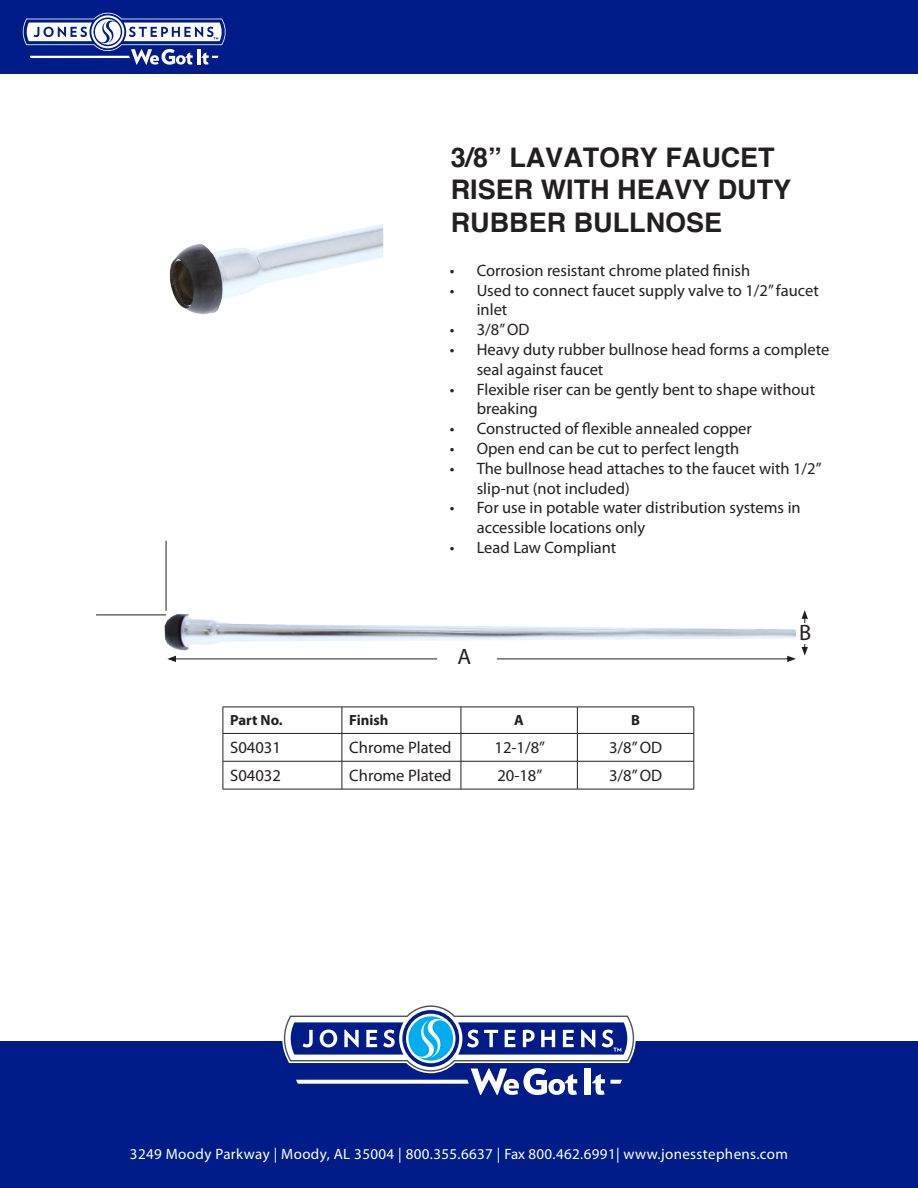
<style>
.page{position:relative;width:918px;height:1188px;background:#fff}
.page>*{position:absolute;margin:0;border:0;box-sizing:border-box;transform-origin:0 0}
.t1{font:700 27px/32.4px "Helvetica";color:#231f20}
.t2{font:22.35px "Myriad Pro";color:#231f20}
.t3{font:16.5px/19.8px "Myriad Pro";color:#231f20}
.t4{font:15px "Myriad Pro";letter-spacing:.025em;color:#fff}
.t5{font:700 14.7px "Myriad Pro";color:#231f20}
</style>
<div class="page">
<div style="left:0;top:1041px;width:918px;height:147px;background:#001c88"></div>
<svg style="left:282px;top:1005px;width:354px;height:90px"></svg>
<div style="left:0;top:0;width:918px;height:73px;background:#001c88"></div>
<svg style="left:22px;top:13px;width:204px;height:52px"></svg>
<hr style="left:223px;top:707px;width:119px;height:1px;background:#231f20">
<hr style="left:342px;top:707px;width:119px;height:1px;background:#231f20">
<svg style="left:342px;top:707px;width:1px;height:82px"></svg>
<hr style="left:461px;top:707px;width:116px;height:1px;background:#231f20">
<svg style="left:461px;top:707px;width:1px;height:82px"></svg>
<hr style="left:577px;top:707px;width:117px;height:1px;background:#231f20">
<svg style="left:577px;top:707px;width:1px;height:82px"></svg>
<svg style="left:694px;top:707px;width:1px;height:82px"></svg>
<hr style="left:223px;top:789px;width:119px;height:1px;background:#231f20">
<hr style="left:342px;top:789px;width:119px;height:1px;background:#231f20">
<hr style="left:461px;top:789px;width:116px;height:1px;background:#231f20">
<hr style="left:577px;top:789px;width:117px;height:1px;background:#231f20">
<hr style="left:223px;top:733px;width:119px;height:1px;background:#231f20">
<svg style="left:223px;top:707px;width:1px;height:82px"></svg>
<hr style="left:342px;top:733px;width:119px;height:1px;background:#231f20">
<hr style="left:461px;top:733px;width:116px;height:1px;background:#231f20">
<hr style="left:577px;top:733px;width:117px;height:1px;background:#231f20">
<hr style="left:223px;top:761px;width:119px;height:1px;background:#231f20">
<hr style="left:342px;top:761px;width:119px;height:1px;background:#231f20">
<hr style="left:461px;top:761px;width:116px;height:1px;background:#231f20">
<hr style="left:577px;top:761px;width:117px;height:1px;background:#231f20">
<hr style="left:174px;top:659px;width:616px;height:1px;background:#231f20">
<svg style="left:787px;top:656px;width:9px;height:6px"></svg>
<svg style="left:167px;top:656px;width:9px;height:6px"></svg>
<div style="left:437px;top:645px;width:59px;height:20px;background:#fff"></div>
<hr style="left:166px;top:541px;width:1px;height:70px;background:#231f20">
<hr style="left:96px;top:615px;width:70px;height:1px;background:#231f20">
<hr style="left:804px;top:616px;width:1px;height:33px;background:#231f20">
<svg style="left:802px;top:610px;width:6px;height:9px"></svg>
<svg style="left:802px;top:647px;width:6px;height:9px"></svg>
<div style="left:800px;top:623px;width:13px;height:20px;background:#fff"></div>
<img style="left:165px;top:614px;width:631px;height:37px">
<p class="t1" style="left:451px;top:141px;width:342px">3/8” LAVATORY FAUCET<br>RISER WITH HEAVY DUTY<br>RUBBER BULLNOSE</p>
<p class="t3" style="left:450px;top:260px;width:302px">• Corrosion resistant chrome plated finish</p>
<p class="t3" style="left:477px;top:280px;width:344px;text-indent:-27px">• Used to connect faucet supply valve to 1/2” faucet inlet</p>
<p class="t3" style="left:450px;top:319px;width:81px">• 3/8” OD</p>
<p class="t3" style="left:477px;top:339px;width:354px;text-indent:-27px">• Heavy duty rubber bullnose head forms a complete seal against faucet</p>
<p class="t3" style="left:477px;top:379px;width:340px;text-indent:-27px">• Flexible riser can be gently bent to shape without breaking</p>
<p class="t3" style="left:450px;top:418px;width:304px">• Constructed of flexible annealed copper</p>
<p class="t3" style="left:450px;top:438px;width:291px">• Open end can be cut to perfect length</p>
<p class="t3" style="left:477px;top:458px;width:346px;text-indent:-27px">• The bullnose head attaches to the faucet with 1/2” slip-nut (not included)</p>
<p class="t3" style="left:477px;top:498px;width:325px;text-indent:-27px">• For use in potable water distribution systems in accessible locations only</p>
<p class="t3" style="left:450px;top:537px;width:168px">• Lead Law Compliant</p>
<p class="t2" style="left:457px;top:643px;width:15px">A</p>
<p class="t5" style="left:230px;top:711px;width:54px">Part No.</p>
<p class="t5" style="left:349px;top:711px;width:41px">Finish</p>
<p class="t5" style="left:514px;top:711px;width:11px">A</p>
<p class="t5" style="left:631px;top:711px;width:10px">B</p>
<p class="t3" style="left:230px;top:738px;width:52px">S04031</p>
<p class="t3" style="left:349px;top:738px;width:104px">Chrome Plated</p>
<p class="t3" style="left:495px;top:738px;width:52px">12-1/8”</p>
<p class="t3" style="left:609px;top:738px;width:55px">3/8” OD</p>
<p class="t3" style="left:230px;top:765px;width:52px">S04032</p>
<p class="t3" style="left:349px;top:765px;width:104px">Chrome Plated</p>
<p class="t3" style="left:497px;top:765px;width:46px">20-18”</p>
<p class="t3" style="left:609px;top:765px;width:55px">3/8” OD</p>
<p class="t2" style="left:799px;top:619px;width:14px">B</p>
<p class="t4" style="left:130px;top:1145px;width:660px">3249 Moody Parkway | Moody, AL 35004 | 800.355.6637 | Fax 800.462.6991| www.jonesstephens.com</p>
</div>
